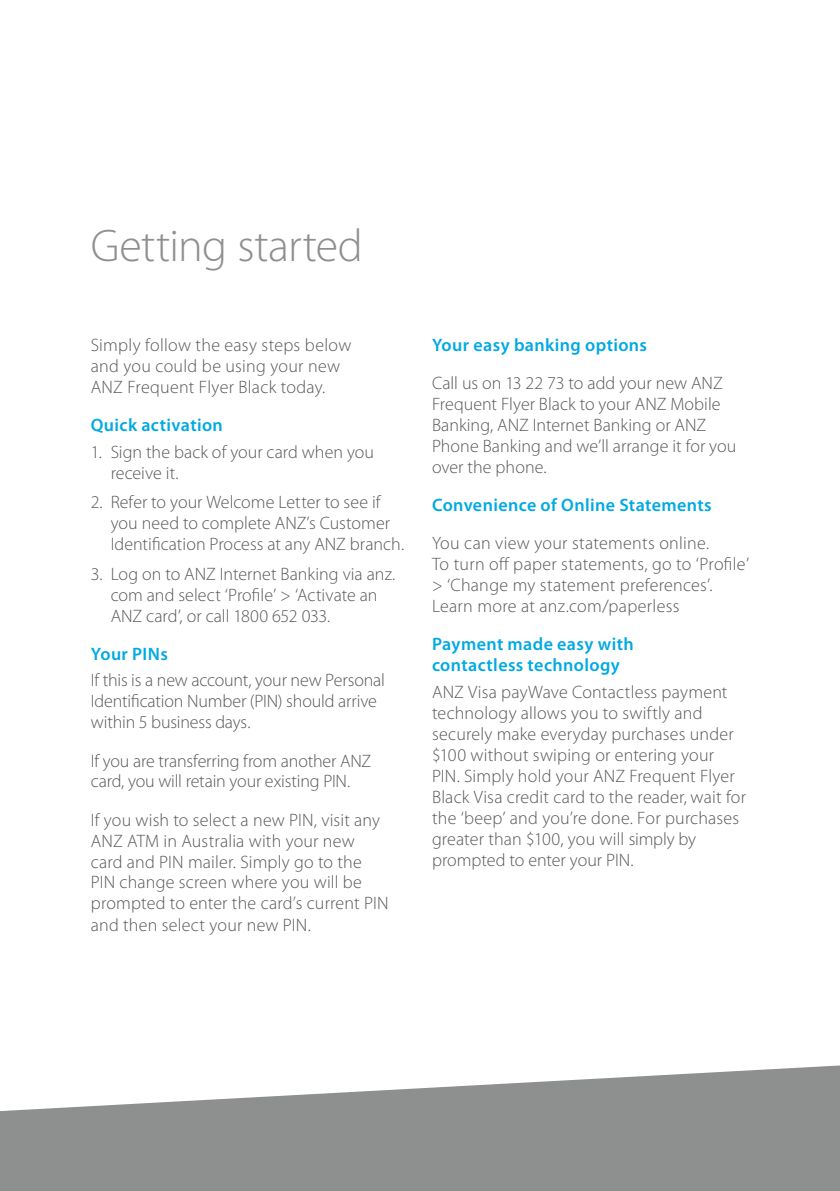
<style>
.page{position:relative;width:840px;height:1191px;background:#fff}
.page>*{position:absolute;margin:0;border:0;box-sizing:border-box;transform-origin:0 0}
.t1{font:300 46px "Myriad Pro";letter-spacing:-.01em;color:#8e9090}
.t2{font:300 18px/21px "Myriad Pro";letter-spacing:.005em;color:#575756}
.t3{font:600 18px/21px "Myriad Pro";letter-spacing:.02em;color:#00a9e2}
</style>
<div class="page">
<svg style="left:0;top:1065px;width:839px;height:126px;fill:#8e9090"></svg>
<h1 class="t1" style="left:91px;top:217px;width:273px">Getting started</h1>
<p class="t2" style="left:91px;top:334px;width:262px">Simply follow the easy steps below and you could be using your new<br>ANZ Frequent Flyer Black today.</p>
<p class="t3" style="left:91px;top:414px;width:133px">Quick activation</p>
<p class="t2" style="left:111px;top:441px;width:265px;text-indent:-20px">1. Sign the back of your card when you receive it.</p>
<p class="t2" style="left:111px;top:491px;width:295px;text-indent:-20px">2. Refer to your Welcome Letter to see if you need to complete ANZ’s Customer<br>Identification Process at any ANZ branch.</p>
<p class="t2" style="left:111px;top:563px;width:286px;text-indent:-20px">3. Log on to ANZ Internet Banking via anz. com and select ‘Profile’ &gt; ‘Activate an<br>ANZ card’, or call 1800 652 033.</p>
<p class="t3" style="left:91px;top:643px;width:78px">Your PINs</p>
<p class="t2" style="left:91px;top:670px;width:295px">If this is a new account, your new Personal<br>Identification Number (PIN) should arrive within 5 business days.</p>
<p class="t2" style="left:91px;top:750px;width:282px">If you are transferring from another ANZ card, you will retain your existing PIN.</p>
<p class="t2" style="left:91px;top:809px;width:299px">If you wish to select a new PIN, visit any ANZ ATM in Australia with your new card and PIN mailer. Simply go to the PIN change screen where you will be prompted to enter the card’s current PIN and then select your new PIN.</p>
<p class="t3" style="left:432px;top:334px;width:216px">Your easy banking options</p>
<p class="t2" style="left:432px;top:372px;width:306px">Call us on 13 22 73 to add your new ANZ Frequent Flyer Black to your ANZ Mobile Banking, ANZ Internet Banking or ANZ Phone Banking and we’ll arrange it for you over the phone.</p>
<p class="t3" style="left:432px;top:494px;width:281px">Convenience of Online Statements</p>
<p class="t2" style="left:432px;top:532px;width:318px">You can view your statements online.<br>To turn off paper statements, go to ‘Profile’ &gt; ‘Change my statement preferences’.<br>Learn more at anz.com/paperless</p>
<p class="t3" style="left:432px;top:633px;width:203px">Payment made easy with contactless technology</p>
<p class="t2" style="left:432px;top:681px;width:315px">ANZ Visa payWave Contactless payment technology allows you to swiftly and securely make everyday purchases under $100 without swiping or entering your PIN. Simply hold your ANZ Frequent Flyer Black Visa credit card to the reader, wait for the ‘beep’ and you’re done. For purchases greater than $100, you will simply by prompted to enter your PIN.</p>
</div>
